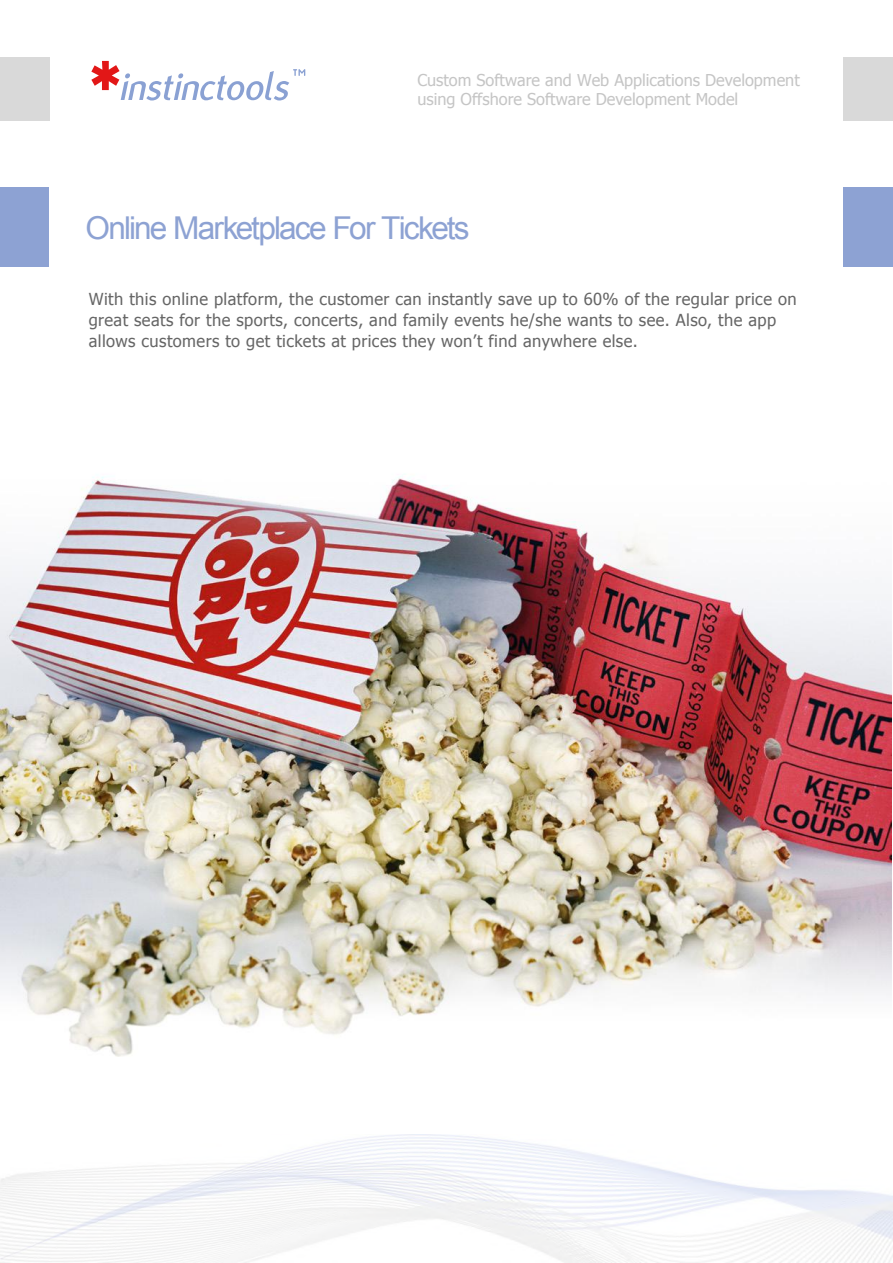
<style>
.page{position:relative;width:893px;height:1263px;background:#fff}
.page>*{position:absolute;margin:0;border:0;box-sizing:border-box;transform-origin:0 0}
.t1{font:31.5px "Arial";letter-spacing:-.06em;color:#8da2d3}
.t2{font:16.5px/21px "Tahoma";letter-spacing:.025em;color:#666}
.t3{font:16.35px/19.5px "Tahoma";color:#c5c5c5}
</style>
<div class="page">
<img style="left:0;top:476px;width:892px;height:581px">
<div style="left:843px;top:58px;width:50px;height:63px;background:#d9d9d9"></div>
<div style="left:0;top:58px;width:50px;height:63px;background:#d9d9d9"></div>
<svg style="left:91px;top:61px;width:214px;height:40px"></svg>
<div style="left:843px;top:187px;width:50px;height:80px;background:#8da2d3"></div>
<div style="left:0;top:187px;width:49px;height:80px;background:#8da2d3"></div>
<p class="t3" style="left:417px;top:69px;width:384px">Custom Software and Web Applications Development using Offshore Software Development Model</p>
<h1 class="t1" style="left:85px;top:208px;width:386px">Online Marketplace For Tickets</h1>
<p class="t2" style="left:89px;top:288px;width:709px">With this online platform, the customer can instantly save up to 60% of the regular price on great seats for the sports, concerts, and family events he/she wants to see. Also, the app allows customers to get tickets at prices they won’t find anywhere else.</p>
</div>
